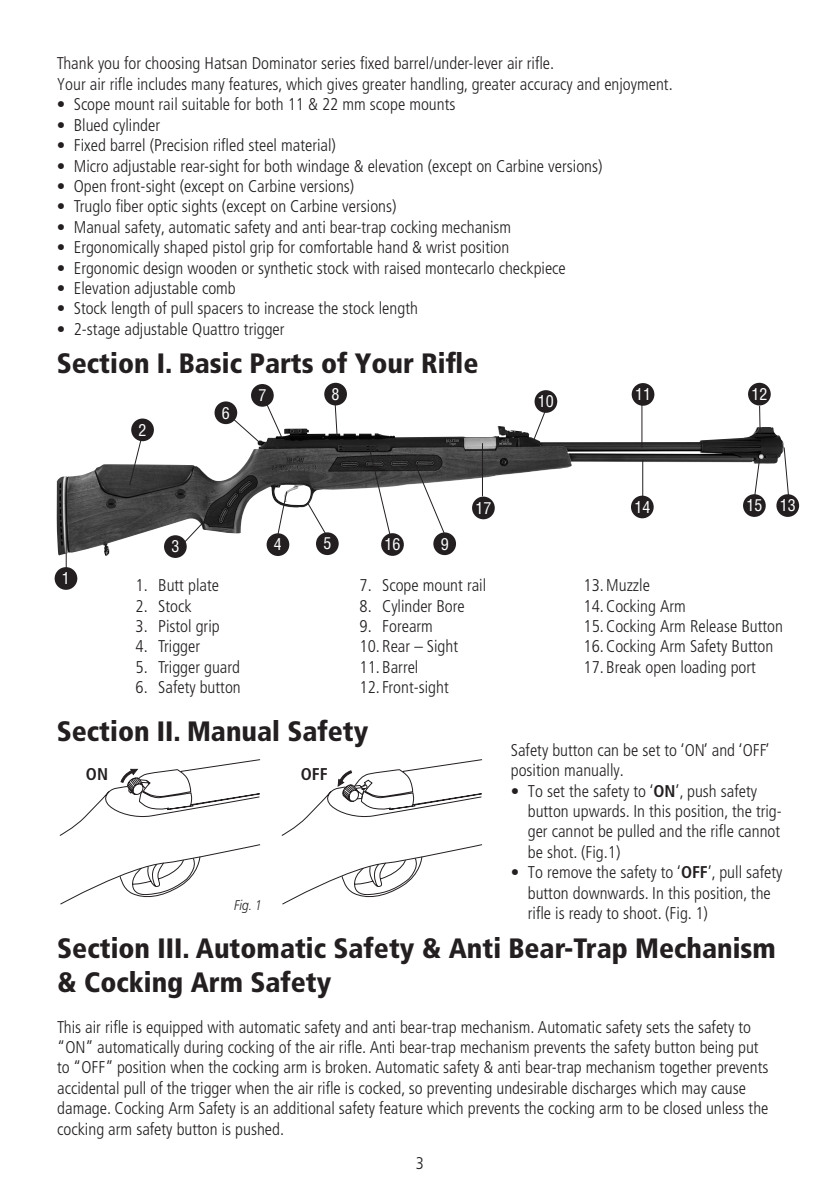
<style>
.page{position:relative;width:840px;height:1191px;background:#fff}
.page>*{position:absolute;margin:0;border:0;box-sizing:border-box;transform-origin:0 0}
.baslik{font:900 condensed 28px/33.6px "Frutiger LT Std";color:#231f20}
.metin{font:300 condensed 17px/20.4px "Frutiger LT Std";color:#231f20}
.t1{font:700 condensed 17px "Frutiger LT Std";color:#231f20}
.t2{font:condensed 16px "Helvetica LT Std";color:#fff}
.metin-2{font:italic 300 14px "Frutiger";color:#231f20;scale:.85 1}
.s1{font-weight:700}
</style>
<div class="page">
<img style="left:57px;top:427px;width:448px;height:128px">
<div style="left:55px;top:567px;width:22px;height:23px;background:#231f20;border-radius:50%"></div>
<div style="left:131px;top:418px;width:23px;height:23px;background:#231f20;border-radius:50%"></div>
<div style="left:164px;top:535px;width:23px;height:23px;background:#231f20;border-radius:50%"></div>
<div style="left:214px;top:401px;width:23px;height:23px;background:#231f20;border-radius:50%"></div>
<div style="left:433px;top:532px;width:23px;height:23px;background:#231f20;border-radius:50%"></div>
<div style="left:631px;top:383px;width:23px;height:23px;background:#231f20;border-radius:50%"></div>
<div style="left:747px;top:383px;width:23px;height:22px;background:#231f20;border-radius:50%"></div>
<div style="left:630px;top:495px;width:23px;height:23px;background:#231f20;border-radius:50%"></div>
<div style="left:472px;top:496px;width:22px;height:23px;background:#231f20;border-radius:50%"></div>
<div style="left:381px;top:533px;width:22px;height:23px;background:#231f20;border-radius:50%"></div>
<div style="left:742px;top:494px;width:23px;height:23px;background:#231f20;border-radius:50%"></div>
<div style="left:776px;top:494px;width:22px;height:23px;background:#231f20;border-radius:50%"></div>
<div style="left:534px;top:390px;width:23px;height:23px;background:#231f20;border-radius:50%"></div>
<div style="left:316px;top:532px;width:22px;height:23px;background:#231f20;border-radius:50%"></div>
<div style="left:266px;top:533px;width:23px;height:23px;background:#231f20;border-radius:50%"></div>
<div style="left:251px;top:384px;width:22px;height:23px;background:#231f20;border-radius:50%"></div>
<hr style="left:66px;top:522px;width:1px;height:48px;background:#231f20">
<svg style="left:182px;top:502px;width:40px;height:43px"></svg>
<svg style="left:129px;top:438px;width:13px;height:48px"></svg>
<svg style="left:232px;top:402px;width:50px;height:42px"></svg>
<div style="left:324px;top:383px;width:23px;height:22px;background:#231f20;border-radius:50%"></div>
<svg style="left:334px;top:405px;width:3px;height:31px"></svg>
<svg style="left:413px;top:460px;width:32px;height:75px"></svg>
<svg style="left:532px;top:409px;width:14px;height:32px"></svg>
<hr style="left:641px;top:405px;width:1px;height:42px;background:#231f20">
<hr style="left:758px;top:406px;width:2px;height:28px;background:#231f20">
<svg style="left:753px;top:458px;width:6px;height:38px"></svg>
<hr style="left:482px;top:443px;width:1px;height:53px;background:#231f20">
<hr style="left:642px;top:460px;width:1px;height:43px;background:#231f20">
<svg style="left:307px;top:502px;width:20px;height:33px"></svg>
<svg style="left:367px;top:442px;width:24px;height:98px"></svg>
<svg style="left:277px;top:491px;width:10px;height:46px"></svg>
<svg style="left:782px;top:446px;width:7px;height:50px"></svg>
<svg style="left:59px;top:759px;width:201px;height:145px"></svg>
<svg style="left:281px;top:759px;width:201px;height:145px"></svg>
<p class="metin" style="left:57px;top:54px;width:499px">Thank you for choosing Hatsan Dominator series fixed barrel/under-lever air rifle.</p>
<p class="metin" style="left:57px;top:74px;width:617px">Your air rifle includes many features, which gives greater handling, greater accuracy and enjoyment.</p>
<p class="metin" style="left:57px;top:94px;width:400px">• Scope mount rail suitable for both 11 &amp; 22 mm scope mounts</p>
<p class="metin" style="left:57px;top:115px;width:105px">• Blued cylinder</p>
<p class="metin" style="left:57px;top:135px;width:280px">• Fixed barrel (Precision rifled steel material)</p>
<p class="metin" style="left:57px;top:156px;width:547px">• Micro adjustable rear-sight for both windage &amp; elevation (except on Carbine versions)</p>
<p class="metin" style="left:57px;top:176px;width:299px">• Open front-sight (except on Carbine versions)</p>
<p class="metin" style="left:57px;top:196px;width:341px">• Truglo fiber optic sights (except on Carbine versions)</p>
<p class="metin" style="left:57px;top:217px;width:456px">• Manual safety, automatic safety and anti bear-trap cocking mechanism</p>
<p class="metin" style="left:57px;top:237px;width:454px">• Ergonomically shaped pistol grip for comfortable hand &amp; wrist position</p>
<p class="metin" style="left:57px;top:258px;width:510px">• Ergonomic design wooden or synthetic stock with raised montecarlo checkpiece</p>
<p class="metin" style="left:57px;top:278px;width:180px">• Elevation adjustable comb</p>
<p class="metin" style="left:57px;top:298px;width:362px">• Stock length of pull spacers to increase the stock length</p>
<p class="metin" style="left:57px;top:319px;width:229px">• 2-stage adjustable Quattro trigger</p>
<p class="baslik" style="left:57px;top:346px;width:423px">Section I. Basic Parts of Your Rifle</p>
<p class="t2" style="left:62px;top:568px;width:9px">1</p>
<p class="t2" style="left:138px;top:420px;width:9px">2</p>
<p class="t2" style="left:222px;top:403px;width:9px">6</p>
<p class="t2" style="left:258px;top:385px;width:9px">7</p>
<p class="t2" style="left:331px;top:384px;width:9px">8</p>
<p class="t2" style="left:537px;top:391px;width:17px">10</p>
<p class="t2" style="left:634px;top:384px;width:17px">11</p>
<p class="t2" style="left:751px;top:384px;width:17px">12</p>
<p class="t2" style="left:171px;top:536px;width:9px">3</p>
<p class="metin" style="left:135px;top:575px;width:85px">1. Butt plate</p>
<p class="metin" style="left:135px;top:596px;width:58px">2. Stock</p>
<p class="metin" style="left:135px;top:616px;width:86px">3. Pistol grip</p>
<p class="metin" style="left:135px;top:636px;width:66px">4. Trigger</p>
<p class="metin" style="left:135px;top:657px;width:106px">5. Trigger guard</p>
<p class="metin" style="left:135px;top:677px;width:107px">6. Safety button</p>
<p class="t2" style="left:274px;top:534px;width:9px">4</p>
<p class="t2" style="left:323px;top:533px;width:9px">5</p>
<p class="t2" style="left:384px;top:534px;width:17px">16</p>
<p class="t2" style="left:440px;top:533px;width:9px">9</p>
<p class="t2" style="left:475px;top:498px;width:17px">17</p>
<p class="t2" style="left:634px;top:497px;width:17px">14</p>
<p class="t2" style="left:746px;top:495px;width:17px">15</p>
<p class="t2" style="left:779px;top:495px;width:17px">13</p>
<p class="metin" style="left:359px;top:575px;width:128px">7. Scope mount rail</p>
<p class="metin" style="left:359px;top:596px;width:107px">8. Cylinder Bore</p>
<p class="metin" style="left:359px;top:616px;width:75px">9. Forearm</p>
<p class="metin" style="left:359px;top:636px;width:100px">10. Rear – Sight</p>
<p class="metin" style="left:359px;top:657px;width:60px">11. Barrel</p>
<p class="metin" style="left:359px;top:677px;width:91px">12. Front-sight</p>
<p class="metin" style="left:583px;top:575px;width:68px">13.Muzzle</p>
<p class="metin" style="left:583px;top:596px;width:104px">14.Cocking Arm</p>
<p class="metin" style="left:583px;top:616px;width:201px">15.Cocking Arm Release Button</p>
<p class="metin" style="left:583px;top:636px;width:191px">16.Cocking Arm Safety Button</p>
<p class="metin" style="left:583px;top:657px;width:174px">17. Break open loading port</p>
<p class="baslik" style="left:57px;top:714px;width:313px">Section II. Manual Safety</p>
<p class="metin" style="left:510px;top:740px;width:260px">Safety button can be set to ‘ON’ and ‘OFF’ position manually.</p>
<p class="metin" style="left:527px;top:780px;width:255px;text-indent:-17px">• To set the safety to ‘<span class="s1">ON</span>’, push safety button upwards. In this position, the trig&shy;ger cannot be pulled and the rifle cannot be shot. (Fig.1)</p>
<p class="metin" style="left:527px;top:862px;width:256px;text-indent:-17px">• To remove the safety to ‘<span class="s1">OFF</span>’, pull safety button downwards. In this position, the rifle is ready to shoot. (Fig. 1)</p>
<p class="t1" style="left:86px;top:764px;width:24px">ON</p>
<p class="t1" style="left:301px;top:764px;width:28px">OFF</p>
<p class="metin-2" style="left:234px;top:897px;width:34px">Fig. 1</p>
<p class="baslik" style="left:57px;top:931px;width:719px">Section III. Automatic Safety &amp; Anti Bear-Trap Mechanism &amp; Cocking Arm Safety</p>
<p class="metin" style="left:57px;top:1016px;width:712px">This air rifle is equipped with automatic safety and anti bear-trap mechanism. Automatic safety sets the safety to “ON” automatically during cocking of the air rifle. Anti bear-trap mechanism prevents the safety button being put to “OFF” position when the cocking arm is broken. Automatic safety &amp; anti bear-trap mechanism together prevents accidental pull of the trigger when the air rifle is cocked, so preventing undesirable discharges which may cause damage. Cocking Arm Safety is an additional safety feature which prevents the cocking arm to be closed unless the cocking arm safety button is pushed.</p>
<p class="metin" style="left:415px;top:1153px;width:10px">3</p>
</div>
